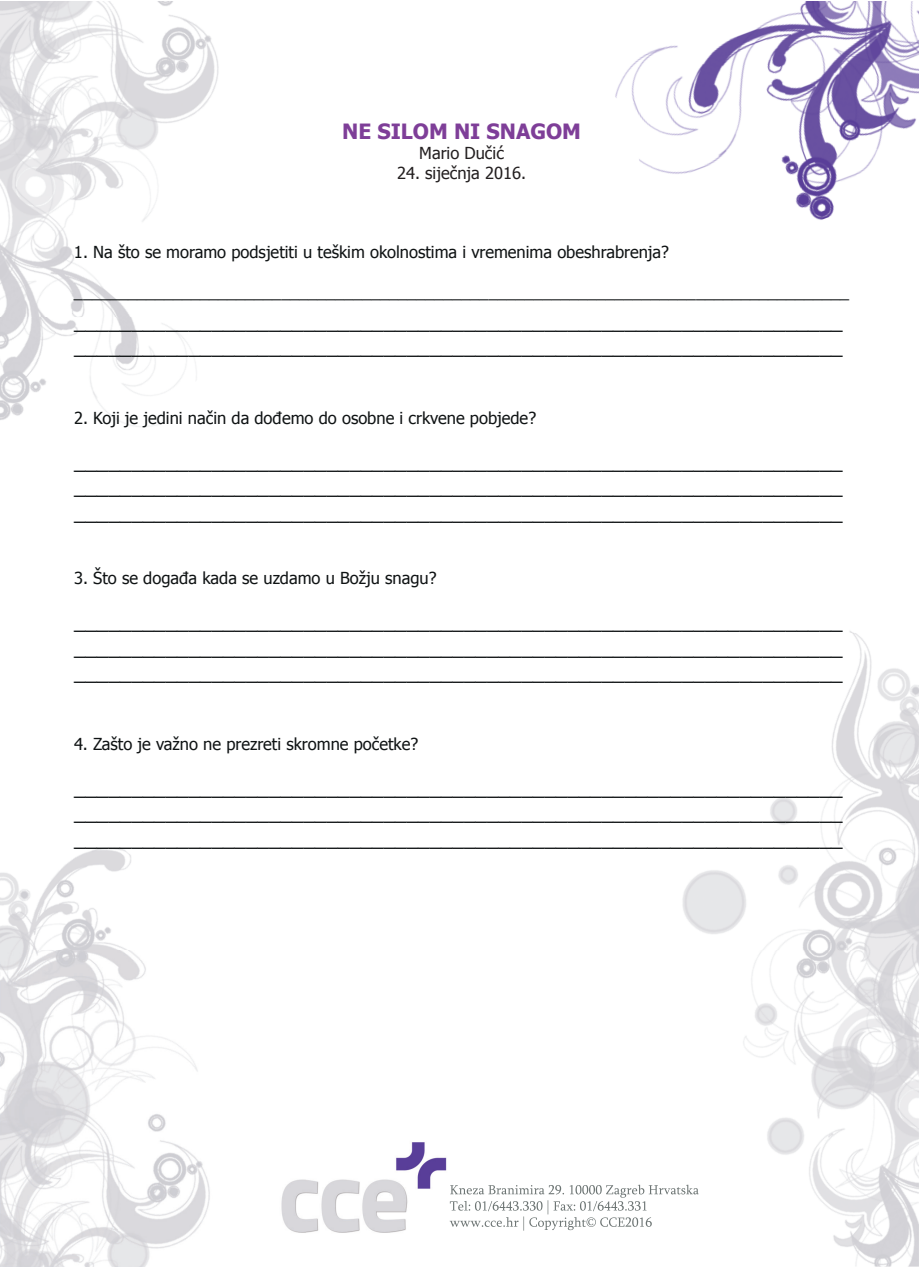
<style>
.page{position:relative;width:919px;height:1268px;background:#fff}
.page>*{position:absolute;margin:0;border:0;box-sizing:border-box;transform-origin:0 0}
.t1{font:21px/25.2px "Tahoma";color:#0f1314;text-align:justify}
.t2{font:700 21px "Tahoma";color:#7e3e98}
.t3{font:16.5px "Tahoma";color:#0f1314}
.t4{font:16.5px "Tahoma";color:#231f20}
</style>
<div class="page">
<img style="left:0;top:1px;width:918px;height:1265px">
<svg style="left:449px;top:1184px;width:249px;height:46px"></svg>
<p class="t2" style="left:342px;top:117px;width:240px">NE SILOM NI SNAGOM</p>
<p class="t4" style="left:419px;top:142px;width:86px">Mario Dučić</p>
<p class="t4" style="left:397px;top:162px;width:130px">24. siječnja 2016.</p>
<p class="t3" style="left:74px;top:241px;width:596px">1. Na što se moramo podsjetiti u teškim okolnostima i vremenima obeshrabrenja?</p>
<p class="t3" style="left:74px;top:281px;width:776px">______________________________________________________________________________________</p>
<p class="t1" style="left:74px;top:307px;width:770px">___________________________________________________________________ ___________________________________________________________________</p>
<p class="t3" style="left:74px;top:407px;width:463px">2. Koji je jedini način da dođemo do osobne i crkvene pobjede?</p>
<p class="t1" style="left:74px;top:448px;width:770px">___________________________________________________________________ ___________________________________________________________________ ___________________________________________________________________</p>
<p class="t3" style="left:74px;top:567px;width:364px">3. Što se događa kada se uzdamo u Božju snagu?</p>
<p class="t1" style="left:74px;top:608px;width:770px">___________________________________________________________________ ___________________________________________________________________ ___________________________________________________________________</p>
<p class="t3" style="left:74px;top:732px;width:346px">4. Zašto je važno ne prezreti skromne početke?</p>
<p class="t1" style="left:74px;top:773px;width:770px">___________________________________________________________________ ___________________________________________________________________ ___________________________________________________________________</p>
</div>
